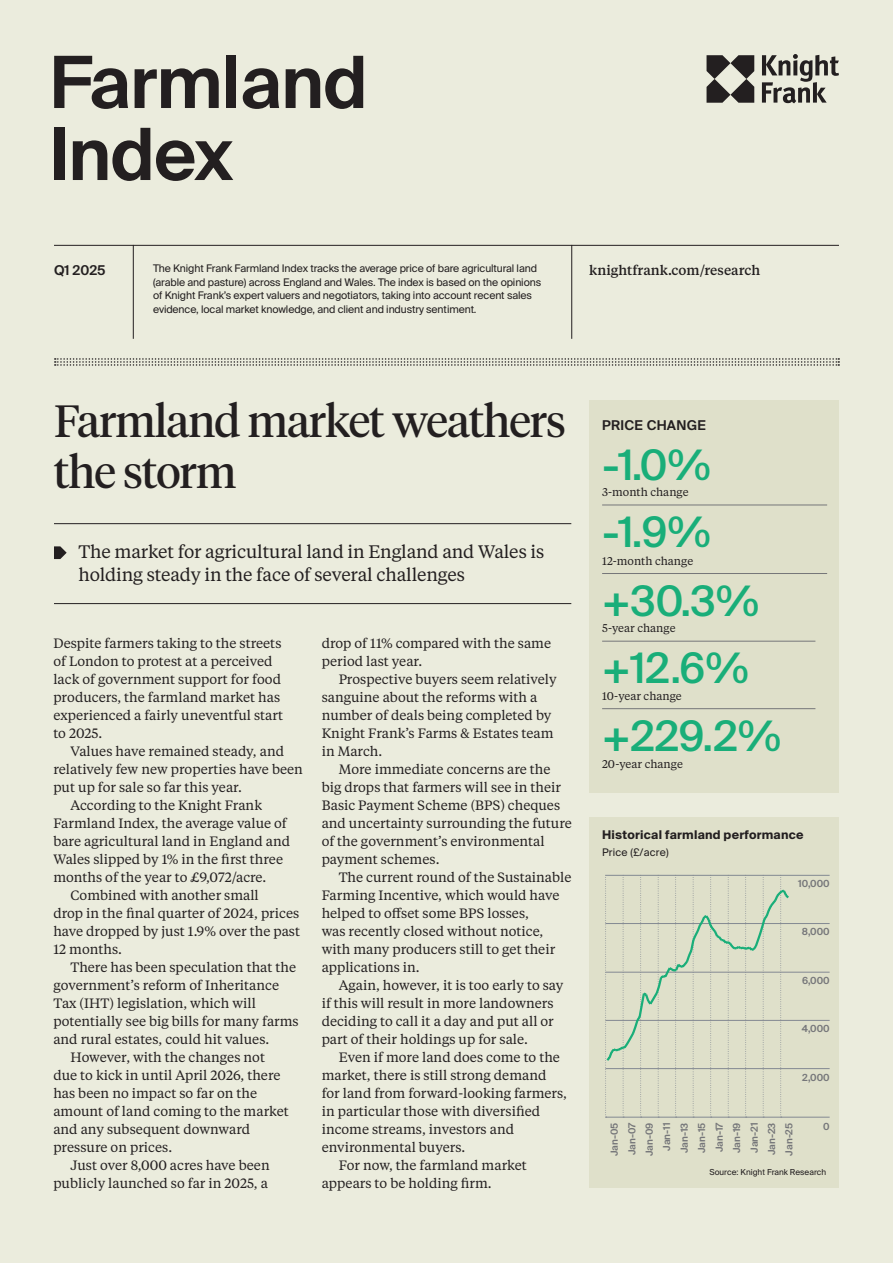
<style>
.page{position:relative;width:893px;height:1263px;background:#ebecdd}
.page>*{position:absolute;margin:0;border:0;box-sizing:border-box;transform-origin:0 0}
.t1{font:600 72px/72px "Suisse Intl";letter-spacing:-.01em;color:#231f20}
.t2{font:45px/51.8px "Tiempos Headline";letter-spacing:-.02em;color:#231f20}
.t3{font:500 42px "Suisse Intl";color:#19ae79}
.t4{font:18px/22.5px "Tiempos Text";letter-spacing:-.01em;color:#231f20}
.t5{font:13.5px/18px "Tiempos Text";color:#231f20}
.t6{font:500 13.5px "Tiempos Text";color:#231f20}
.t7{font:600 13.5px "Suisse Intl";letter-spacing:.025em;color:#231f20}
.t8{font:700 12px "Suisse Intl";letter-spacing:.02em;color:#231f20}
.t9{font:11.25px "Tiempos Text";color:#231f20}
.t10{font:10.5px/13.5px "Suisse Intl";letter-spacing:-.01em;color:#231f20}
.t11{font:10.5px "Suisse Intl";letter-spacing:.02em;color:#231f20}
.t12{font:600 9.75px/17.4px "Suisse Intl";color:#757679;text-align:center}
.t13{font:8.25px "Suisse Intl";color:#231f20}
</style>
<div class="page">
<div style="left:589px;top:817px;width:250px;height:371px;background:#dfe0ca"></div>
<hr style="left:54px;top:603px;width:517px;height:1px;background:#231f20">
<hr style="left:54px;top:523px;width:517px;height:1px;background:#231f20">
<svg style="left:54px;top:546px;width:13px;height:13px"></svg>
<hr style="left:605px;top:875px;width:225px;height:1px;background:#838992">
<hr style="left:605px;top:923px;width:225px;height:1px;background:#838992">
<hr style="left:605px;top:972px;width:225px;height:1px;background:#838992">
<hr style="left:605px;top:1020px;width:225px;height:1px;background:#838992">
<hr style="left:605px;top:1068px;width:225px;height:1px;background:#838992">
<hr style="left:605px;top:1117px;width:225px;height:1px;background:#838992">
<svg style="left:605px;top:875px;width:186px;height:243px"></svg>
<div style="left:589px;top:401px;width:250px;height:392px;background:#dfe0ca"></div>
<svg style="left:706px;top:55px;width:48px;height:48px"></svg>
<svg style="left:762px;top:54px;width:77px;height:49px"></svg>
<hr style="left:54px;top:245px;width:785px;height:1px;background:#231f20">
<hr style="left:133px;top:245px;width:1px;height:94px;background:#231f20">
<hr style="left:571px;top:245px;width:1px;height:94px;background:#231f20">
<svg style="left:55px;top:358px;width:784px;height:8px"></svg>
<hr style="left:602px;top:505px;width:225px;height:1px;background:#757679">
<hr style="left:602px;top:573px;width:225px;height:1px;background:#757679">
<hr style="left:602px;top:641px;width:213px;height:1px;background:#757679">
<hr style="left:602px;top:708px;width:213px;height:1px;background:#757679">
<h1 class="t1" style="left:50px;top:47px;width:320px">Farmland<br>Index</h1>
<p class="t7" style="left:54px;top:262px;width:53px">Q1 2025</p>
<p class="t10" style="left:153px;top:262px;width:390px">The Knight Frank Farmland Index tracks the average price of bare agricultural land (arable and pasture) across England and Wales. The index is based on the opinions of Knight Frank’s expert valuers and negotiators, taking into account recent sales evidence, local market knowledge, and client and industry sentiment.</p>
<p class="t6" style="left:589px;top:261px;width:173px">knightfrank.com/research</p>
<h2 class="t2" style="left:54px;top:392px;width:514px">Farmland market weathers the storm</h2>
<h3 class="t4" style="left:78px;top:540px;width:467px">The market for agricultural land in England and Wales is holding steady in the face of several challenges</h3>
<p class="t5" style="left:53px;top:634px;width:231px">Despite farmers taking to the streets of London to protest at a perceived lack of government support for food producers, the farmland market has experienced a fairly uneventful start to 2025.</p>
<p class="t5" style="left:70px;top:742px;width:215px">Values have remained steady, and</p>
<p class="t5" style="left:53px;top:760px;width:251px">relatively few new properties have been</p>
<p class="t5" style="left:53px;top:778px;width:190px">put up for sale so far this year.</p>
<p class="t5" style="left:70px;top:796px;width:193px">According to the Knight Frank</p>
<p class="t5" style="left:53px;top:814px;width:235px">Farmland Index, the average value of</p>
<p class="t5" style="left:53px;top:832px;width:238px">bare agricultural land in England and</p>
<p class="t5" style="left:53px;top:850px;width:231px">Wales slipped by 1% in the first three</p>
<p class="t5" style="left:53px;top:868px;width:215px">months of the year to £9,072/acre.</p>
<p class="t5" style="left:70px;top:886px;width:190px">Combined with another small</p>
<p class="t5" style="left:53px;top:904px;width:247px">drop in the final quarter of 2024, prices</p>
<p class="t5" style="left:53px;top:922px;width:248px">have dropped by just 1.9% over the past</p>
<p class="t5" style="left:53px;top:940px;width:70px">12 months.</p>
<p class="t5" style="left:70px;top:958px;width:227px">There has been speculation that the</p>
<p class="t5" style="left:53px;top:976px;width:227px">government’s reform of Inheritance</p>
<p class="t5" style="left:53px;top:994px;width:204px">Tax (IHT) legislation, which will</p>
<p class="t5" style="left:53px;top:1012px;width:247px">potentially see big bills for many farms</p>
<p class="t5" style="left:53px;top:1030px;width:217px">and rural estates, could hit values.</p>
<p class="t5" style="left:70px;top:1048px;width:196px">However, with the changes not</p>
<p class="t5" style="left:53px;top:1066px;width:229px">due to kick in until April 2026, there</p>
<p class="t5" style="left:53px;top:1084px;width:205px">has been no impact so far on the</p>
<p class="t5" style="left:53px;top:1102px;width:237px">amount of land coming to the market</p>
<p class="t5" style="left:53px;top:1120px;width:198px">and any subsequent downward</p>
<p class="t5" style="left:53px;top:1138px;width:120px">pressure on prices.</p>
<p class="t5" style="left:70px;top:1155px;width:201px">Just over 8,000 acres have been</p>
<p class="t5" style="left:53px;top:1173px;width:216px">publicly launched so far in 2025, a</p>
<p class="t5" style="left:322px;top:633px;width:231px">drop of 11% compared with the same period last year.</p>
<p class="t5" style="left:322px;top:669px;width:236px;text-indent:17px">Prospective buyers seem relatively sanguine about the reforms with a number of deals being completed by<br>Knight Frank’s Farms &amp; Estates team in March.</p>
<p class="t5" style="left:322px;top:759px;width:252px;text-indent:17px">More immediate concerns are the big drops that farmers will see in their Basic Payment Scheme (BPS) cheques and uncertainty surrounding the future of the government’s environmental payment schemes.</p>
<p class="t5" style="left:322px;top:867px;width:251px;text-indent:17px">The current round of the Sustainable Farming Incentive, which would have helped to offset some BPS losses,<br>was recently closed without notice, with many producers still to get their applications in.</p>
<p class="t5" style="left:322px;top:975px;width:243px;text-indent:17px">Again, however, it is too early to say if this will result in more landowners deciding to call it a day and put all or part of their holdings up for sale.</p>
<p class="t5" style="left:339px;top:1047px;width:223px">Even if more land does come to the</p>
<p class="t5" style="left:322px;top:1065px;width:226px">market, there is still strong demand</p>
<p class="t5" style="left:322px;top:1083px;width:247px">for land from forward-looking farmers,</p>
<p class="t5" style="left:322px;top:1101px;width:220px">in particular those with diversified</p>
<p class="t5" style="left:322px;top:1119px;width:194px">income streams, investors and</p>
<p class="t5" style="left:322px;top:1137px;width:145px">environmental buyers.</p>
<p class="t5" style="left:339px;top:1155px;width:190px">For now, the farmland market</p>
<p class="t5" style="left:322px;top:1173px;width:172px">appears to be holding firm.</p>
<p class="t7" style="left:602px;top:417px;width:105px">PRICE CHANGE</p>
<h3 class="t3" style="left:602px;top:441px;width:110px">-1.0%</h3>
<p class="t9" style="left:602px;top:485px;width:88px">3-month change</p>
<h3 class="t3" style="left:602px;top:508px;width:110px">-1.9%</h3>
<p class="t9" style="left:602px;top:553px;width:93px">12-month change</p>
<h3 class="t3" style="left:602px;top:577px;width:159px">+30.3%</h3>
<p class="t9" style="left:602px;top:621px;width:75px">5-year change</p>
<h3 class="t3" style="left:602px;top:644px;width:148px">+12.6%</h3>
<p class="t9" style="left:602px;top:688px;width:81px">10-year change</p>
<h3 class="t3" style="left:602px;top:712px;width:181px">+229.2%</h3>
<p class="t9" style="left:602px;top:756px;width:82px">20-year change</p>
<p class="t8" style="left:602px;top:828px;width:203px">Historical farmland performance</p>
<p class="t11" style="left:602px;top:846px;width:68px">Price (£/acre)</p>
<p class="t12" style="left:798px;top:874px;width:33px">10,000</p>
<p class="t12" style="left:802px;top:923px;width:29px">8,000</p>
<p class="t12" style="left:802px;top:972px;width:29px">6,000</p>
<p class="t12" style="left:802px;top:1020px;width:29px">4,000</p>
<p class="t12" style="left:802px;top:1069px;width:29px">2,000</p>
<p class="t12" style="left:823px;top:1117px;width:8px">0</p>
<p class="t12" style="left:606px;top:1156px;width:35px;rotate:-90deg">Jan-05<br>Jan-07<br>Jan-09<br>Jan-11<br>Jan-13<br>Jan-15<br>Jan-17<br>Jan-19<br>Jan-21<br>Jan-23<br>Jan-25</p>
<p class="t13" style="left:709px;top:1167px;width:118px">Source: Knight Frank Research</p>
</div>
